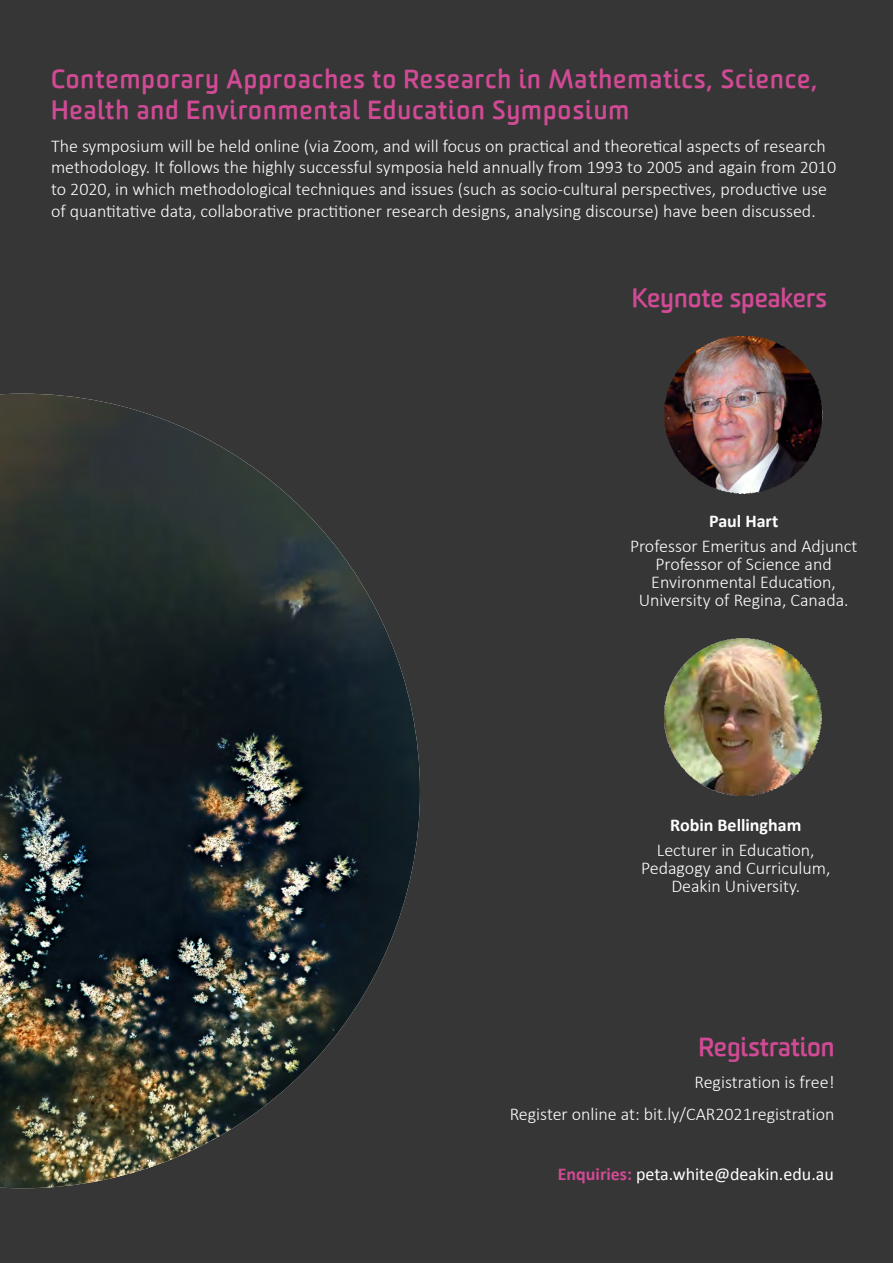
<style>
.page{position:relative;width:893px;height:1263px;background:#373636}
.page>*{position:absolute;margin:0;border:0;box-sizing:border-box;transform-origin:0 0}
.t1{font:700 25.5px/30.6px "Worldly";letter-spacing:.04em;color:#d14a95}
.t2{font:700 25.5px "Worldly";color:#d14a95}
.t3{font:300 18px/18px "Calibri";color:#fff;text-align:center}
.t4{font:18px "Calibri";color:#fff}
.t5{font:700 18px "Calibri";color:#fff}
.s1{font-weight:700;color:#d14a95}
</style>
<div class="page">
<img style="left:665px;top:336px;width:158px;height:157px">
<img style="left:665px;top:638px;width:157px;height:157px">
<img style="left:0;top:394px;width:420px;height:794px">
<h1 class="t1" style="left:51px;top:64px;width:769px">Contemporary Approaches to Research in Mathematics, Science,<br>Health and Environmental Education Symposium</h1>
<p class="t3" style="left:51px;top:135px;width:787px;line-height:21.6px;text-align:left">The symposium will be held online (via Zoom, and will focus on practical and theoretical aspects of research methodology. It follows the highly successful symposia held annually from 1993 to 2005 and again from 2010 to 2020, in which methodological techniques and issues (such as socio-cultural perspectives, productive use of quantitative data, collaborative practitioner research designs, analysing discourse) have been discussed.</p>
<h1 class="t2" style="left:632px;top:282px;width:197px">Keynote speakers</h1>
<p class="t5" style="left:709px;top:509px;width:71px">Paul Hart</p>
<p class="t3" style="left:630px;top:537px;width:229px">Professor Emeritus and Adjunct<br>Professor of Science and<br>Environmental Education,<br>University of Regina, Canada.</p>
<p class="t5" style="left:670px;top:813px;width:133px">Robin Bellingham</p>
<p class="t3" style="left:641px;top:841px;width:191px">Lecturer in Education,<br>Pedagogy and Curriculum,<br>Deakin University.</p>
<h1 class="t2" style="left:698px;top:1030px;width:138px">Registration</h1>
<p class="t3" style="left:510px;top:1066px;width:326px;line-height:32.2px;text-align:right">Registration is free!<br>Register online at: bit.ly/CAR2021registration</p>
<p class="t4" style="left:558px;top:1163px;width:278px"><span class="s1">Enquiries:</span> peta.white@deakin.edu.au</p>
</div>
